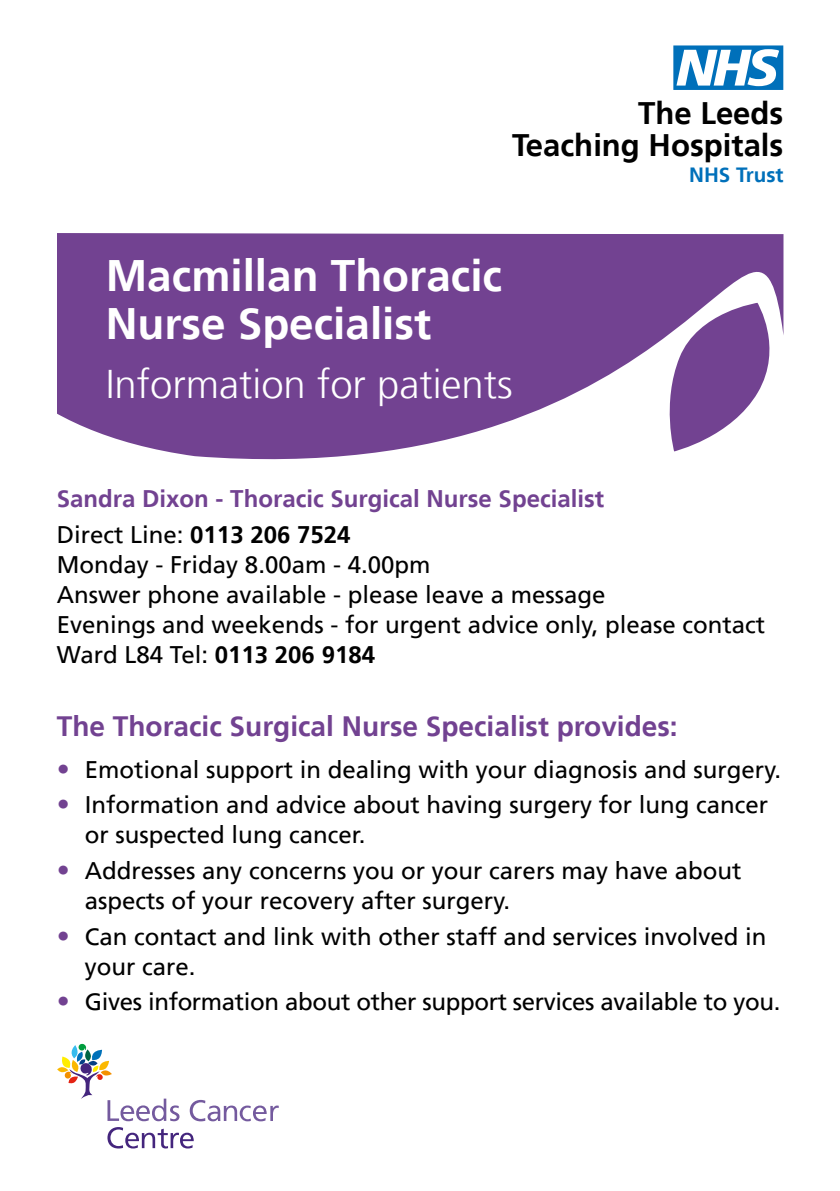
<style>
.page{position:relative;width:840px;height:1191px;background:#fff}
.page>*{position:absolute;margin:0;border:0;box-sizing:border-box;transform-origin:0 0}
.t1{font:62.2px "NHS";color:#0070ba}
.t2{font:700 44px/48px "Frutiger LT";color:#fff}
.t3{font:300 40px "Frutiger LT";color:#fff}
.t4{font:700 31px "Frutiger LT";color:#000}
.t5{font:700 28px "Frutiger LT";color:#724291}
.t6{font:24px/30px "Frutiger LT";color:#000}
.t7{font:700 24px/35.6px "Frutiger LT";color:#724291}
.t8{font:700 20.6px "Frutiger LT";color:#0070ba}
.s1{font-weight:400;color:#000}
.s2{color:#000}
.s3{font-weight:700}
.s4{font-size:26px;color:#724291}
</style>
<div class="page">
<svg style="left:190px;top:1100px;width:88px;height:21px"></svg>
<svg style="left:107px;top:1127px;width:87px;height:21px"></svg>
<svg style="left:57px;top:1067px;width:11px;height:5px"></svg>
<svg style="left:61px;top:1043px;width:118px;height:78px"></svg>
<svg style="left:57px;top:233px;width:726px;height:227px;fill:#724291"></svg>
<h1 class="t1" style="left:673px;top:33px;width:111px">n</h1>
<p class="t4" style="left:638px;top:95px;width:147px">The Leeds</p>
<p class="t4" style="left:512px;top:127px;width:273px">Teaching Hospitals</p>
<p class="t8" style="left:688px;top:162px;width:96px">NHS Trust</p>
<h2 class="t2" style="left:106px;top:252px;width:398px">Macmillan Thoracic<br>Nurse Specialist</h2>
<h3 class="t3" style="left:106px;top:362px;width:408px">Information for patients</h3>
<p class="t7" style="left:57px;top:481px;width:548px">Sandra Dixon - Thoracic Surgical Nurse Specialist<br><span class="s1">Direct Line:</span> <span class="s2">0113 206 7524</span></p>
<p class="t6" style="left:57px;top:549px;width:709px">Monday - Friday 8.00am - 4.00pm<br>Answer phone available - please leave a message<br>Evenings and weekends - for urgent advice only, please contact Ward L84 Tel: <span class="s3">0113 206 9184</span></p>
<p class="t5" style="left:57px;top:710px;width:622px">The Thoracic Surgical Nurse Specialist provides:</p>
<p class="t6" style="left:57px;top:754px;width:725px"><span class="s4">•</span> Emotional support in dealing with your diagnosis and surgery.</p>
<p class="t6" style="left:85px;top:790px;width:684px;text-indent:-28px"><span class="s4">•</span> Information and advice about having surgery for lung cancer or suspected lung cancer.</p>
<p class="t6" style="left:85px;top:855px;width:658px;text-indent:-28px"><span class="s4">•</span> Addresses any concerns you or your carers may have about aspects of your recovery after surgery.</p>
<p class="t6" style="left:85px;top:921px;width:683px;text-indent:-28px"><span class="s4">•</span> Can contact and link with other staff and services involved in your care.</p>
<p class="t6" style="left:57px;top:987px;width:724px"><span class="s4">•</span> Gives information about other support services available to you.</p>
</div>
